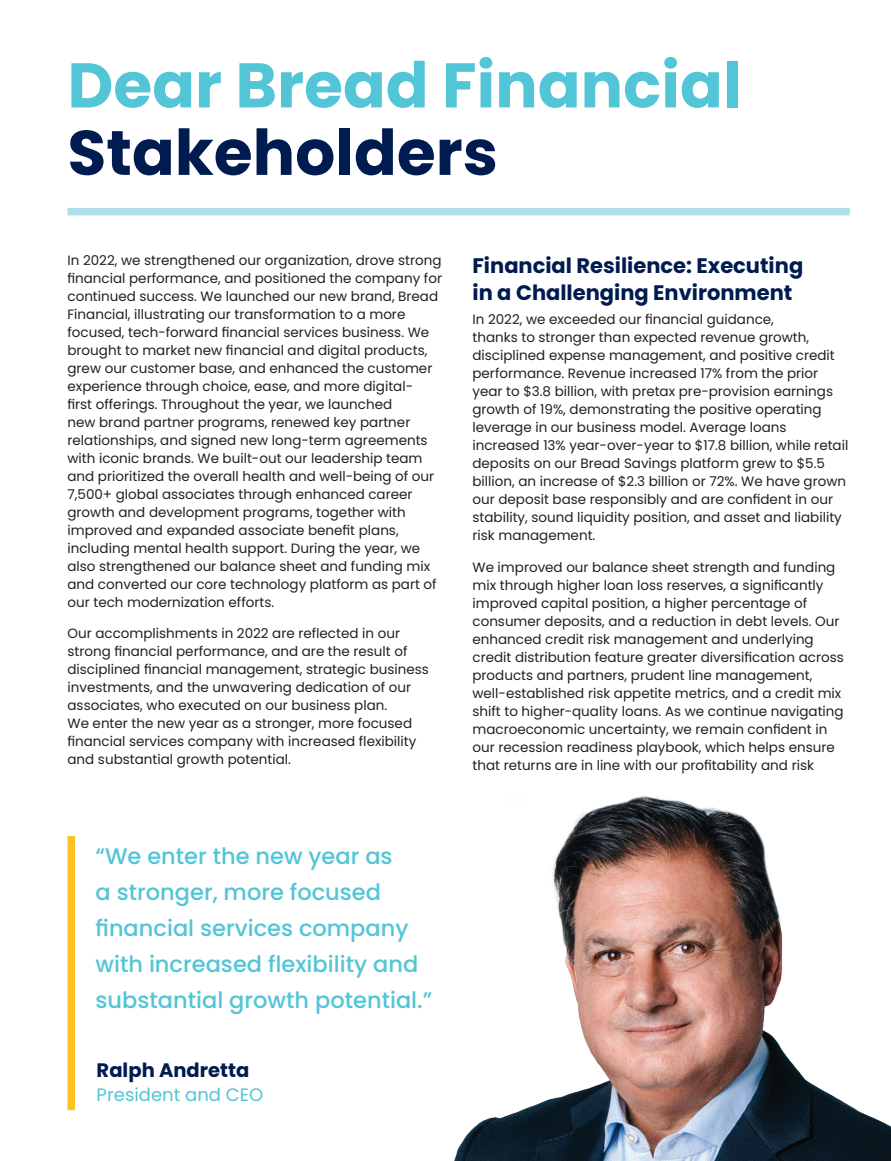
<style>
.page{position:relative;width:891px;height:1161px;background:#fff}
.page>*{position:absolute;margin:0;border:0;box-sizing:border-box;transform-origin:0 0}
.t1{font:700 63px "Poppins";color:#52c5d6}
.t2{font:700 63px "Poppins";color:#001b50}
.t3{font:500 22.5px/36px "Poppins";color:#52c5d6}
.t4{font:700 21px/27px "Poppins";color:#001b50}
.t5{font:700 19.5px "Poppins";color:#001b50}
.t6{font:18px "Poppins";color:#52c5d6}
.t7{font:13.5px/18px "Poppins";color:#231f20}
</style>
<div class="page">
<div style="left:68px;top:208px;width:782px;height:7px;background:#addfe9"></div>
<img style="left:454px;top:796px;width:437px;height:365px">
<div style="left:68px;top:836px;width:7px;height:274px;background:#fec224"></div>
<h1 class="t1" style="left:68px;top:49px;width:675px">Dear Bread Financial</h1>
<h1 class="t2" style="left:68px;top:116px;width:432px">Stakeholders</h1>
<p class="t7" style="left:68px;top:251px;width:376px">In 2022, we strengthened our organization, drove strong financial performance, and positioned the company for continued success. We launched our new brand, Bread Financial, illustrating our transformation to a more focused, tech-forward financial services business. We brought to market new financial and digital products, grew our customer base, and enhanced the customer experience through choice, ease, and more digital-<br>first offerings. Throughout the year, we launched<br>new brand partner programs, renewed key partner relationships, and signed new long-term agreements with iconic brands. We built-out our leadership team and prioritized the overall health and well-being of our 7,500+ global associates through enhanced career growth and development programs, together with improved and expanded associate benefit plans, including mental health support. During the year, we also strengthened our balance sheet and funding mix and converted our core technology platform as part of our tech modernization efforts.</p>
<p class="t7" style="left:68px;top:625px;width:363px">Our accomplishments in 2022 are reflected in our strong financial performance, and are the result of disciplined financial management, strategic business investments, and the unwavering dedication of our associates, who executed on our business plan.<br>We enter the new year as a stronger, more focused financial services company with increased flexibility and substantial growth potential.</p>
<h2 class="t3" style="left:96px;top:839px;width:338px">“We enter the new year as<br>a stronger, more focused financial services company with increased flexibility and substantial growth potential.”</h2>
<h3 class="t5" style="left:97px;top:1059px;width:154px">Ralph Andretta</h3>
<h3 class="t6" style="left:97px;top:1084px;width:168px">President and CEO</h3>
<h3 class="t4" style="left:472px;top:252px;width:332px">Financial Resilience: Executing in a Challenging Environment</h3>
<p class="t7" style="left:472px;top:311px;width:377px">In 2022, we exceeded our financial guidance,<br>thanks to stronger than expected revenue growth, disciplined expense management, and positive credit performance. Revenue increased 17% from the prior year to $3.8 billion, with pretax pre-provision earnings growth of 19%, demonstrating the positive operating leverage in our business model. Average loans increased 13% year-over-year to $17.8 billion, while retail deposits on our Bread Savings platform grew to $5.5 billion, an increase of $2.3 billion or 72%. We have grown our deposit base responsibly and are confident in our stability, sound liquidity position, and asset and liability risk management.</p>
<p class="t7" style="left:472px;top:558px;width:373px">We improved our balance sheet strength and funding mix through higher loan loss reserves, a significantly improved capital position, a higher percentage of consumer deposits, and a reduction in debt levels. Our enhanced credit risk management and underlying credit distribution feature greater diversification across products and partners, prudent line management, well-established risk appetite metrics, and a credit mix shift to higher-quality loans. As we continue navigating macroeconomic uncertainty, we remain confident in our recession readiness playbook, which helps ensure that returns are in line with our profitability and risk</p>
</div>
